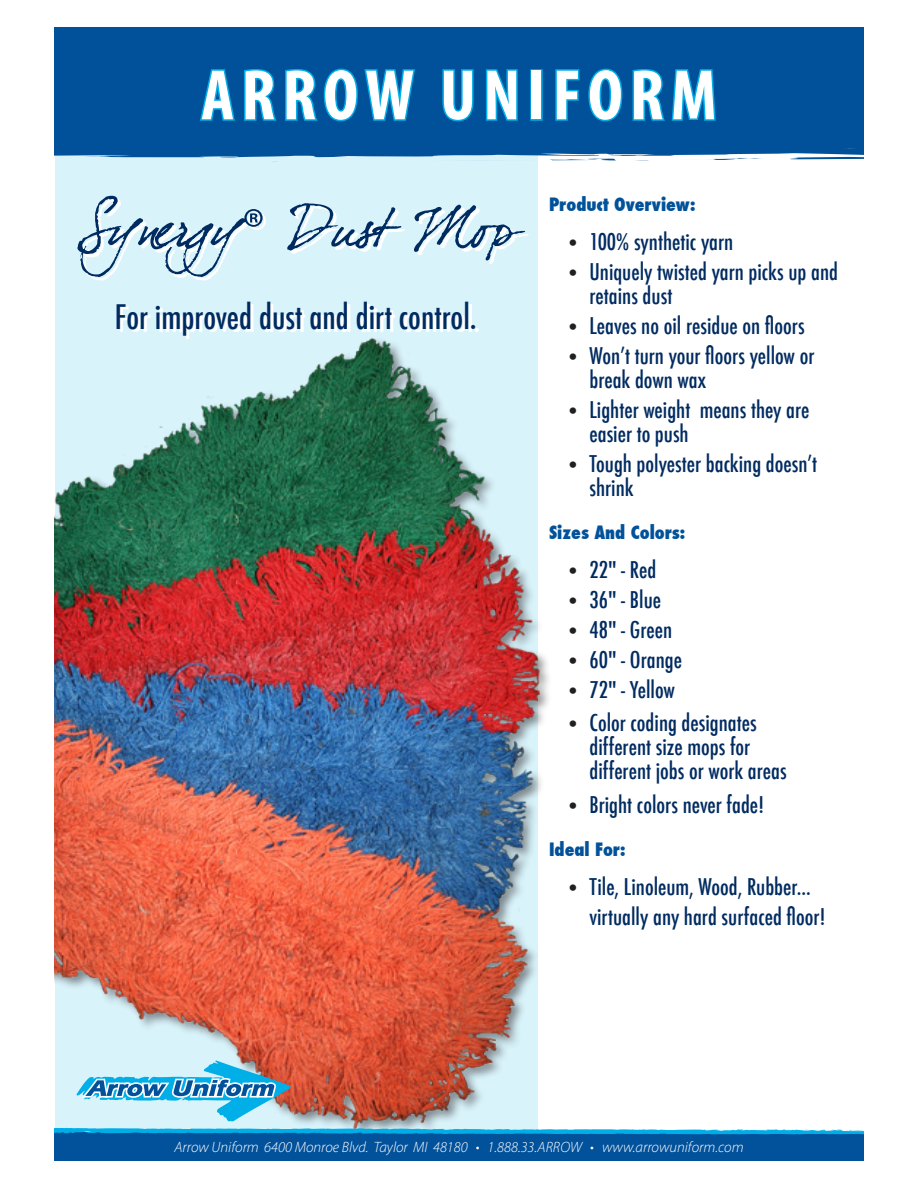
<style>
.page{position:relative;width:918px;height:1188px;background:#fff}
.page>*{position:absolute;margin:0;border:0;box-sizing:border-box;transform-origin:0 0}
.t1{font:700 condensed 72px "Myriad Pro";letter-spacing:.1em;color:#fff}
.t2{font:500 condensed 33px "Futura";color:#002b61}
.t3{font:500 condensed 22.5px/24px "Futura";color:#002b61}
.t4{font:800 condensed 18px "Futura";color:#01529a}
.t5{font:italic 300 15px "Myriad Pro";color:#fff}
.s1{font-family:"Times";font-weight:400;font-stretch:normal;color:#231f20}
</style>
<div class="page">
<div style="left:55px;top:28px;width:483px;height:1132px;background:#d9f3fb"></div>
<svg style="left:120px;top:305px;width:352px;height:15px"></svg>
<img style="left:54px;top:320px;width:495px;height:807px">
<svg style="left:77px;top:196px;width:448px;height:81px"></svg>
<div style="left:54px;top:27px;width:720px;height:131px;background:#01519a"></div>
<div style="left:774px;top:27px;width:90px;height:133px;background:#01519a"></div>
<svg style="left:549px;top:154px;width:69px;height:6px"></svg>
<svg style="left:709px;top:158px;width:52px;height:2px"></svg>
<svg style="left:635px;top:160px;width:14px;height:1px"></svg>
<svg style="left:101px;top:152px;width:44px;height:1px"></svg>
<svg style="left:77px;top:1060px;width:214px;height:61px"></svg>
<div style="left:54px;top:1132px;width:810px;height:29px;background:#01519b"></div>
<svg style="left:54px;top:1127px;width:810px;height:8px"></svg>
<svg style="left:198px;top:68px;width:39px;height:54px;background:#006cb0"></svg>
<svg style="left:243px;top:67px;width:174px;height:56px;background:#006db1"></svg>
<svg style="left:441px;top:68px;width:34px;height:55px;background:#0071b5"></svg>
<svg style="left:484px;top:68px;width:35px;height:55px;background:#0077b9"></svg>
<div style="left:530px;top:69px;width:13px;height:52px;border:3px solid #00afe7"></div>
<svg style="left:554px;top:68px;width:27px;height:54px"></svg>
<svg style="left:587px;top:67px;width:37px;height:56px;background:#006db0"></svg>
<svg style="left:631px;top:67px;width:86px;height:55px;background:#0072b5"></svg>
<p class="t1" style="left:201px;top:50px;width:517px">ARROW UNIFORM</p>
<p class="t2" style="left:115px;top:295px;width:363px">For improved dust and dirt control.</p>
<p class="t4" style="left:549px;top:192px;width:148px">Product Overview:</p>
<p class="t3" style="left:569px;top:229px;width:166px"><span class="s1">•</span> 100% synthetic yarn</p>
<p class="t3" style="left:590px;top:259px;width:250px;text-indent:-20px"><span class="s1">•</span> Uniquely twisted yarn picks up and retains dust</p>
<p class="t3" style="left:569px;top:313px;width:237px"><span class="s1">•</span> Leaves no oil residue on floors</p>
<p class="t3" style="left:590px;top:343px;width:226px;text-indent:-20px"><span class="s1">•</span> Won’t turn your floors yellow or break down wax</p>
<p class="t3" style="left:590px;top:397px;width:221px;text-indent:-20px"><span class="s1">•</span> Lighter weight means they are easier to push</p>
<p class="t3" style="left:590px;top:451px;width:229px;text-indent:-20px"><span class="s1">•</span> Tough polyester backing doesn’t shrink</p>
<p class="t4" style="left:549px;top:520px;width:138px">Sizes And Colors:</p>
<p class="t3" style="left:569px;top:558px;width:89px"><span class="s1">•</span> 22" - Red</p>
<p class="t3" style="left:569px;top:588px;width:93px"><span class="s1">•</span> 36" - Blue</p>
<p class="t3" style="left:569px;top:618px;width:104px"><span class="s1">•</span> 48" - Green</p>
<p class="t3" style="left:569px;top:648px;width:114px"><span class="s1">•</span> 60" - Orange</p>
<p class="t3" style="left:569px;top:678px;width:107px"><span class="s1">•</span> 72" - Yellow</p>
<p class="t3" style="left:590px;top:711px;width:199px;text-indent:-20px"><span class="s1">•</span> Color coding designates different size mops for different jobs or work areas</p>
<p class="t3" style="left:569px;top:793px;width:197px"><span class="s1">•</span> Bright colors never fade!</p>
<p class="t4" style="left:549px;top:838px;width:78px">Ideal For:</p>
<p class="t3" style="left:590px;top:872px;width:238px;line-height:30px;text-indent:-20px"><span class="s1">•</span> Tile, Linoleum, Wood, Rubber... virtually any hard surfaced floor!</p>
<p class="t5" style="left:174px;top:1138px;width:571px">Arrow Uniform 6400 Monroe Blvd. Taylor MI 48180 • 1.888.33.ARROW • www.arrowuniform.com</p>
</div>
